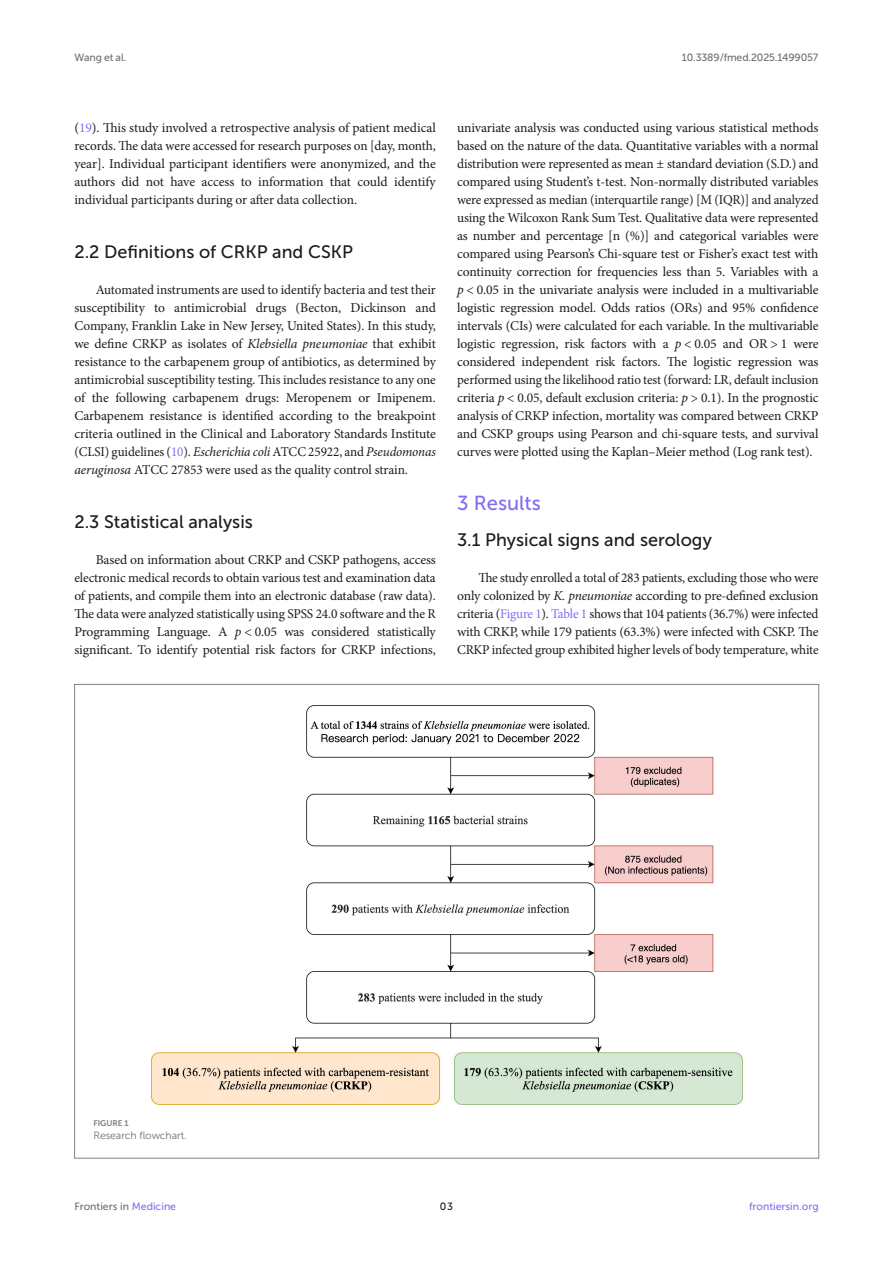
<style>
.page{position:relative;width:893px;height:1263px;background:#fff}
.page>*{position:absolute;margin:0;border:0;box-sizing:border-box;transform-origin:0 0}
.HEAD_1{font:20.25px "Museo Sans 500";color:#856df0}
.HEAD_2{font:18px "Museo Sans 500";color:#1b1c1b}
.HEAD_2_after_HEAD_1{font:18px "Museo Sans 500";color:#1b1c1b}
.TEXT{font:13.5px/18px "Minion Pro";letter-spacing:-.01em;color:#1b1c1b;text-align:justify}
.t1{font:10.5px "Museo Sans 500";letter-spacing:-.015em;color:#706f70}
.FIG_LEG{font:10.5px "Museo Sans 300";letter-spacing:-.01em;color:#706f70}
.t2{font:10.5px "Museo Sans 500";color:#856df0}
.t3{font:10.5px "Museo Sans 500";color:#1b1c1b}
.FIG_HD{font:8.25px "Museo Sans 700";letter-spacing:-.01em;color:#7e7f7f}
.s1{color:#856df0}
.s2{font-style:italic}
</style>
<div class="page">
<img style="left:151px;top:705px;width:592px;height:400px">
<p class="t1" style="left:74px;top:51px;width:53px">Wang et al.</p>
<p class="t1" style="left:682px;top:51px;width:138px">10.3389/fmed.2025.1499057</p>
<p class="TEXT" style="left:74px;top:119px;width:363px">(<span class="s1">19</span>). This study involved a retrospective analysis of patient medical records. The data were accessed for research purposes on [day, month, year]. Individual participant identifiers were anonymized, and the authors did not have access to information that could identify individual participants during or after data collection.</p>
<p class="HEAD_2" style="left:74px;top:242px;width:280px">2.2 Definitions of CRKP and CSKP</p>
<p class="TEXT" style="left:74px;top:281px;width:363px;text-indent:21px">Automated instruments are used to identify bacteria and test their susceptibility to antimicrobial drugs (Becton, Dickinson and Company, Franklin Lake in New Jersey, United States). In this study, we define CRKP as isolates of <span class="s2">Klebsiella pneumoniae</span> that exhibit resistance to the carbapenem group of antibiotics, as determined by antimicrobial susceptibility testing. This includes resistance to any one of the following carbapenem drugs: Meropenem or Imipenem.<br>Carbapenem resistance is identified according to the breakpoint criteria outlined in the Clinical and Laboratory Standards Institute (CLSI) guidelines (<span class="s1">10</span>). <span class="s2">Escherichia coli</span> ATCC 25922, and <span class="s2">Pseudomonas aeruginosa</span> ATCC 27853 were used as the quality control strain.</p>
<p class="HEAD_2" style="left:74px;top:512px;width:180px">2.3 Statistical analysis</p>
<p class="TEXT" style="left:74px;top:551px;width:363px;text-indent:21px">Based on information about CRKP and CSKP pathogens, access electronic medical records to obtain various test and examination data of patients, and compile them into an electronic database (raw data).<br>The data were analyzed statistically using SPSS 24.0 software and the R Programming Language. A <span class="s2">p</span> &lt; 0.05 was considered statistically significant. To identify potential risk factors for CRKP infections,</p>
<p class="TEXT" style="left:457px;top:119px;width:363px">univariate analysis was conducted using various statistical methods based on the nature of the data. Quantitative variables with a normal distribution were represented as mean ± standard deviation (S.D.) and compared using Student’s t-test. Non-normally distributed variables were expressed as median (interquartile range) [M (IQR)] and analyzed using the Wilcoxon Rank Sum Test. Qualitative data were represented as number and percentage [n (%)] and categorical variables were compared using Pearson’s Chi-square test or Fisher’s exact test with continuity correction for frequencies less than 5. Variables with a <span class="s2">p</span> &lt; 0.05 in the univariate analysis were included in a multivariable logistic regression model. Odds ratios (ORs) and 95% confidence intervals (CIs) were calculated for each variable. In the multivariable logistic regression, risk factors with a <span class="s2">p</span> &lt; 0.05 and OR &gt; 1 were considered independent risk factors. The logistic regression was performed using the likelihood ratio test (forward: LR, default inclusion criteria <span class="s2">p</span> &lt; 0.05, default exclusion criteria: <span class="s2">p</span> &gt; 0.1). In the prognostic analysis of CRKP infection, mortality was compared between CRKP and CSKP groups using Pearson and chi-square tests, and survival curves were plotted using the Kaplan–Meier method (Log rank test).</p>
<p class="HEAD_1" style="left:457px;top:492px;width:85px">3 Results</p>
<p class="HEAD_2_after_HEAD_1" style="left:457px;top:530px;width:256px">3.1 Physical signs and serology</p>
<p class="TEXT" style="left:457px;top:569px;width:363px;text-indent:21px">The study enrolled a total of 283 patients, excluding those who were only colonized by <span class="s2">K. pneumoniae</span> according to pre-defined exclusion criteria (<span class="s1">Figure 1</span>). <span class="s1">Table 1</span> shows that 104 patients (36.7%) were infected with CRKP, while 179 patients (63.3%) were infected with CSKP. The CRKP infected group exhibited higher levels of body temperature, white</p>
<p class="FIG_HD" style="left:94px;top:1118px;width:37px">FIGURE 1</p>
<p class="FIG_LEG" style="left:94px;top:1130px;width:95px">Research flowchart.</p>
<p class="t1" style="left:74px;top:1200px;width:103px">Frontiers in <span class="s1">Medicine</span></p>
<p class="t3" style="left:440px;top:1200px;width:15px">03</p>
<p class="t2" style="left:749px;top:1200px;width:71px">frontiersin.org</p>
</div>
